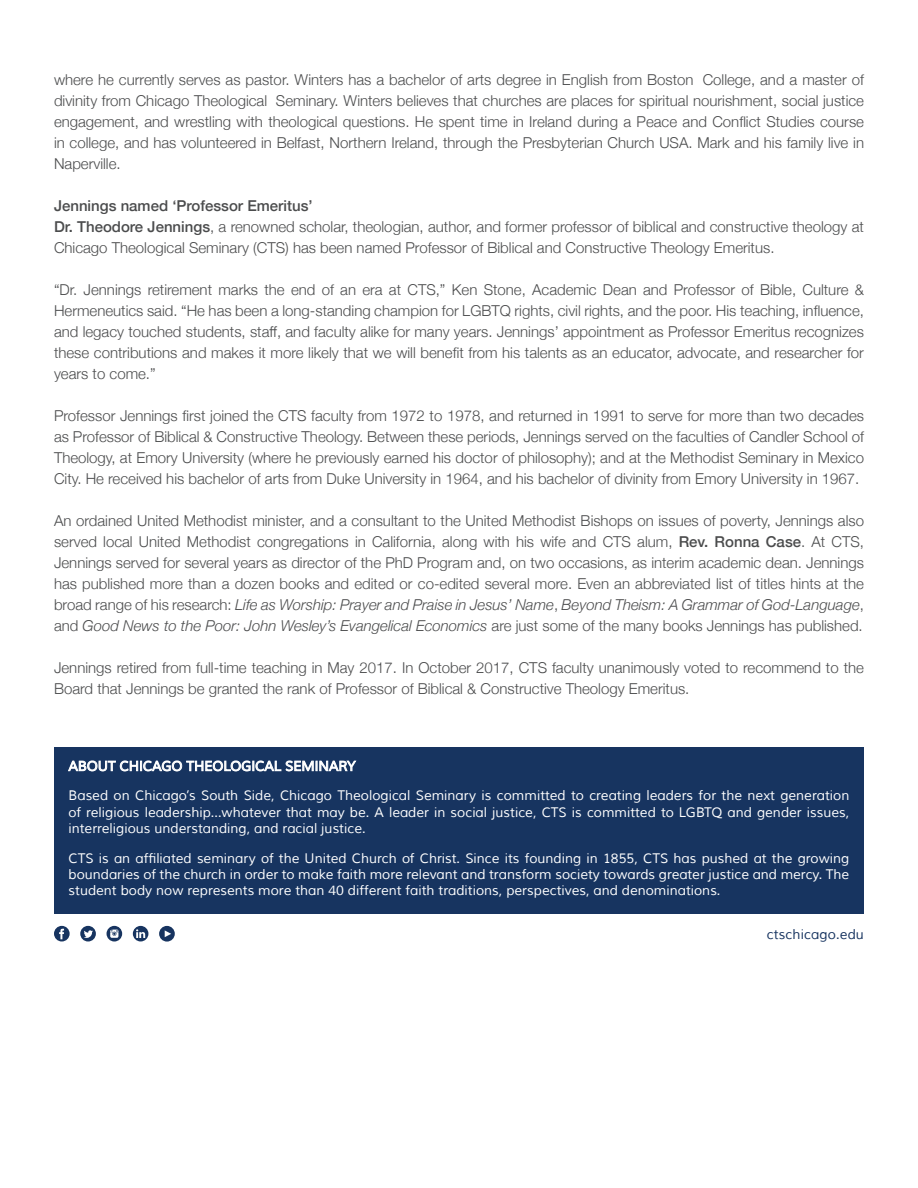
<style>
.page{position:relative;width:918px;height:1188px;background:#fff}
.page>*{position:absolute;margin:0;border:0;box-sizing:border-box;transform-origin:0 0}
.t1{font:300 15px/21px "Helvetica Neue";color:#4b4c4d;text-align:justify}
.t2{font:13.5px/16.2px "Muli";color:#fff}
.t3{font:13.5px "Muli";letter-spacing:.01em;color:#173460}
.s1{font-weight:500}
.s2{font-style:italic}
</style>
<div class="page">
<div style="left:54px;top:747px;width:810px;height:167px;background:#173460"></div>
<svg style="left:68px;top:760px;width:289px;height:12px"></svg>
<svg style="left:54px;top:926px;width:16px;height:16px"></svg>
<svg style="left:80px;top:926px;width:16px;height:16px"></svg>
<svg style="left:107px;top:926px;width:15px;height:16px"></svg>
<svg style="left:159px;top:926px;width:16px;height:16px"></svg>
<svg style="left:133px;top:926px;width:15px;height:16px"></svg>
<p class="t1" style="left:54px;top:68px;width:812px">where he currently serves as pastor. Winters has a bachelor of arts degree in English from Boston College, and a master of divinity from Chicago Theological Seminary. Winters believes that churches are places for spiritual nourishment, social justice engagement, and wrestling with theological questions. He spent time in Ireland during a Peace and Conflict Studies course in college, and has volunteered in Belfast, Northern Ireland, through the Presbyterian Church USA. Mark and his family live in Naperville.</p>
<p class="t1" style="left:54px;top:194px;width:812px;text-align:left"><span class="s1">Jennings named ‘Professor Emeritus’<br>Dr. Theodore Jennings</span>, a renowned scholar, theologian, author, and former professor of biblical and constructive theology at<br>Chicago Theological Seminary (CTS) has been named Professor of Biblical and Constructive Theology Emeritus.</p>
<p class="t1" style="left:54px;top:278px;width:812px">“Dr. Jennings retirement marks the end of an era at CTS,” Ken Stone, Academic Dean and Professor of Bible, Culture &amp; Hermeneutics said. “He has been a long-standing champion for LGBTQ rights, civil rights, and the poor. His teaching, influence, and legacy touched students, staff, and faculty alike for many years. Jennings’ appointment as Professor Emeritus recognizes these contributions and makes it more likely that we will benefit from his talents as an educator, advocate, and researcher for years to come.”</p>
<p class="t1" style="left:54px;top:404px;width:812px">Professor Jennings first joined the CTS faculty from 1972 to 1978, and returned in 1991 to serve for more than two decades as Professor of Biblical &amp; Constructive Theology. Between these periods, Jennings served on the faculties of Candler School of Theology, at Emory University (where he previously earned his doctor of philosophy); and at the Methodist Seminary in Mexico City. He received his bachelor of arts from Duke University in 1964, and his bachelor of divinity from Emory University in 1967.</p>
<p class="t1" style="left:54px;top:509px;width:812px">An ordained United Methodist minister, and a consultant to the United Methodist Bishops on issues of poverty, Jennings also served local United Methodist congregations in California, along with his wife and CTS alum, <span class="s1">Rev. Ronna Case</span>. At CTS, Jennings served for several years as director of the PhD Program and, on two occasions, as interim academic dean. Jennings has published more than a dozen books and edited or co-edited several more. Even an abbreviated list of titles hints at the broad range of his research: <span class="s2">Life as Worship: Prayer and Praise in Jesus’ Name</span>, <span class="s2">Beyond Theism: A Grammar of God-Language</span>, and <span class="s2">Good News to the Poor: John Wesley’s Evangelical Economics</span> are just some of the many books Jennings has published.</p>
<p class="t1" style="left:54px;top:656px;width:812px">Jennings retired from full-time teaching in May 2017. In October 2017, CTS faculty unanimously voted to recommend to the<br>Board that Jennings be granted the rank of Professor of Biblical &amp; Constructive Theology Emeritus.</p>
<p class="t2" style="left:69px;top:751px;width:782px;line-height:29.7px">ABOUT CHICAGO THEOLOGICAL SEMINARY<br>Based on Chicago’s South Side, Chicago Theological Seminary is committed to creating leaders for the next generation</p>
<p class="t2" style="left:69px;top:804px;width:782px">of religious leadership...whatever that may be. A leader in social justice, CTS is committed to LGBTQ and gender issues, interreligious understanding, and racial justice.</p>
<p class="t2" style="left:69px;top:850px;width:782px;text-align:justify">CTS is an affiliated seminary of the United Church of Christ. Since its founding in 1855, CTS has pushed at the growing boundaries of the church in order to make faith more relevant and transform society towards greater justice and mercy. The student body now represents more than 40 different faith traditions, perspectives, and denominations.</p>
<p class="t3" style="left:767px;top:926px;width:99px">ctschicago.edu</p>
</div>
